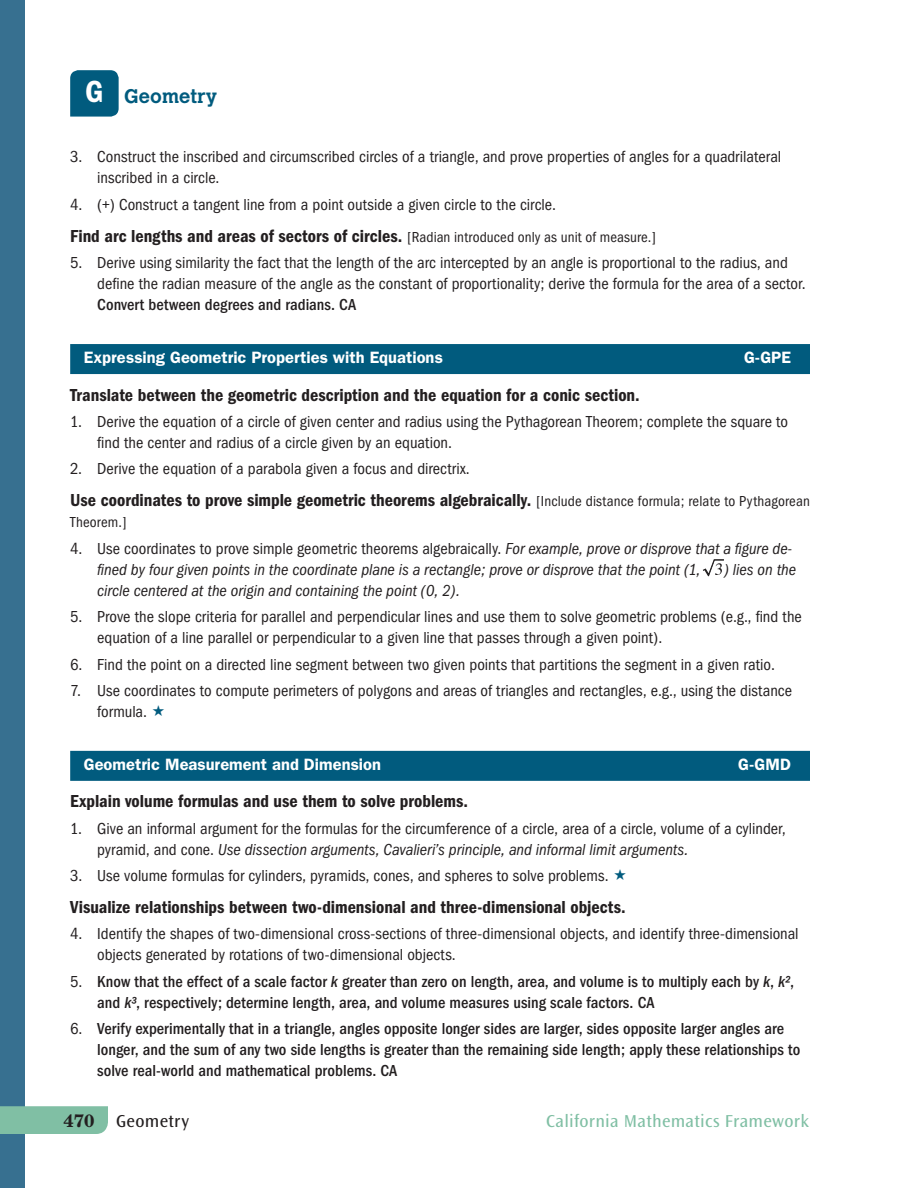
<style>
.page{position:relative;width:918px;height:1188px;background:#fff}
.page>*{position:absolute;margin:0;border:0;box-sizing:border-box;transform-origin:0 0}
.t1{font:700 19.5px "Calvert";color:#015b7e}
.t2{font:600 condensed 18px "Franklin Gothic";color:#231f20}
.t3{font:18px "Ocean Sans MM 403 475";letter-spacing:.01em;color:#80bfa4}
.t4{font:18px "Ocean Sans MM 403 475";letter-spacing:.025em;color:#231f20}
.t5{font:condensed 16.5px/21px "Franklin Gothic";color:#231f20}
.t6{font:500 condensed 16.5px/21px "Franklin Gothic";letter-spacing:.005em;color:#231f20}
.t7{font:italic condensed 16.5px/21px "Franklin Gothic";color:#231f20}
.t8{font:600 16.5px "Franklin Gothic";letter-spacing:.005em;color:#fff}
.t9{font:condensed 15px "Franklin Gothic";letter-spacing:.015em;color:#231f20}
.s1{font-family:"Franklin Gothic";font-weight:600;font-stretch:condensed;font-size:31.65px;color:#fff}
.s2{font-weight:400;font-size:15px}
.s3{font-weight:500}
.s4{font-style:normal}
.s5{font-style:italic}
.s6{font-weight:400}
.s7{font-family:"New Century Schlbk";font-weight:700}
</style>
<div class="page">
<div style="left:0;top:0;width:26px;height:1188px;background:#377090"></div>
<div style="left:0;top:1106px;width:108px;height:28px;background:#80bfa4"></div>
<div style="left:70px;top:344px;width:740px;height:30px;background:#015b7e"></div>
<div style="left:70px;top:751px;width:740px;height:30px;background:#015b7e"></div>
<svg style="left:70px;top:70px;width:49px;height:47px;background:#0b6283"></svg>
<svg style="left:703px;top:560px;width:21px;height:16px"></svg>
<p class="t1" style="left:85px;top:84px;width:133px"><span class="s1">G</span> Geometry</p>
<p class="t5" style="left:97px;top:147px;width:686px;text-indent:-27px">3. Construct the inscribed and circumscribed circles of a triangle, and prove properties of angles for a quadrilateral inscribed in a circle.</p>
<p class="t5" style="left:70px;top:194px;width:487px">4. (+) Construct a tangent line from a point outside a given circle to the circle.</p>
<p class="t2" style="left:70px;top:225px;width:587px">Find arc lengths and areas of sectors of circles. <span class="s2">[Radian introduced only as unit of measure.]</span></p>
<p class="t5" style="left:97px;top:252px;width:710px;text-indent:-27px">5. Derive using similarity the fact that the length of the arc intercepted by an angle is proportional to the radius, and define the radian measure of the angle as the constant of proportionality; derive the formula for the area of a sector.<br><span class="s3">Convert between degrees and radians. CA</span></p>
<p class="t8" style="left:84px;top:348px;width:361px">Expressing Geometric Properties with Equations</p>
<p class="t8" style="left:744px;top:348px;width:49px">G-GPE</p>
<p class="t2" style="left:70px;top:384px;width:571px">Translate between the geometric description and the equation for a conic section.</p>
<p class="t5" style="left:97px;top:411px;width:692px;text-indent:-27px">1. Derive the equation of a circle of given center and radius using the Pythagorean Theorem; complete the square to find the center and radius of a circle given by an equation.</p>
<p class="t5" style="left:70px;top:459px;width:401px">2. Derive the equation of a parabola given a focus and directrix.</p>
<p class="t2" style="left:70px;top:490px;width:741px">Use coordinates to prove simple geometric theorems algebraically. <span class="s2">[Include distance formula; relate to Pythagorean</span></p>
<p class="t9" style="left:70px;top:514px;width:58px">Theorem.]</p>
<p class="t7" style="left:97px;top:538px;width:697px;text-indent:-27px"><span class="s4">4. Use coordinates to prove simple geometric theorems algebraically.</span> For example, prove or disprove that a figure de&shy;fined by four given points in the coordinate plane is a rectangle; prove or disprove that the point (1,</p>
<p class="t7" style="left:724px;top:559px;width:74px">) lies on the</p>
<p class="t7" style="left:97px;top:580px;width:364px">circle centered at the origin and containing the point (0, 2).</p>
<p class="t5" style="left:97px;top:606px;width:706px;text-indent:-27px">5. Prove the slope criteria for parallel and perpendicular lines and use them to solve geometric problems (e.g., find the equation of a line parallel or perpendicular to a given line that passes through a given point).</p>
<p class="t5" style="left:70px;top:654px;width:706px">6. Find the point on a directed line segment between two given points that partitions the segment in a given ratio.</p>
<p class="t5" style="left:97px;top:680px;width:697px;text-indent:-27px">7. Use coordinates to compute perimeters of polygons and areas of triangles and rectangles, e.g., using the distance formula.</p>
<p class="t8" style="left:84px;top:755px;width:299px">Geometric Measurement and Dimension</p>
<p class="t8" style="left:738px;top:755px;width:54px">G-GMD</p>
<p class="t2" style="left:70px;top:791px;width:399px">Explain volume formulas and use them to solve problems.</p>
<p class="t5" style="left:97px;top:818px;width:690px;text-indent:-27px">1. Give an informal argument for the formulas for the circumference of a circle, area of a circle, volume of a cylinder, pyramid, and cone. <span class="s5">Use dissection arguments, Cavalieri’s principle, and informal limit arguments.</span></p>
<p class="t5" style="left:70px;top:865px;width:540px">3. Use volume formulas for cylinders, pyramids, cones, and spheres to solve problems.</p>
<p class="t2" style="left:70px;top:897px;width:557px">Visualize relationships between two-dimensional and three-dimensional objects.</p>
<p class="t5" style="left:97px;top:924px;width:703px;text-indent:-27px">4. Identify the shapes of two-dimensional cross-sections of three-dimensional objects, and identify three-dimensional objects generated by rotations of two-dimensional objects.</p>
<p class="t6" style="left:97px;top:971px;width:698px;text-indent:-27px"><span class="s6">5.</span> Know that the effect of a scale factor <span class="s5">k</span> greater than zero on length, area, and volume is to multiply each by <span class="s5">k</span>, <span class="s5">k²</span>, and <span class="s5">k³</span>, respectively; determine length, area, and volume measures using scale factors. CA</p>
<p class="t6" style="left:97px;top:1018px;width:705px;text-indent:-27px"><span class="s6">6.</span> Verify experimentally that in a triangle, angles opposite longer sides are larger, sides opposite larger angles are longer, and the sum of any two side lengths is greater than the remaining side length; apply these relationships to solve real-world and mathematical problems. CA</p>
<p class="t4" style="left:64px;top:1111px;width:127px"><span class="s7">470</span> Geometry</p>
<p class="t3" style="left:546px;top:1111px;width:264px">California Mathematics Framework</p>
</div>
